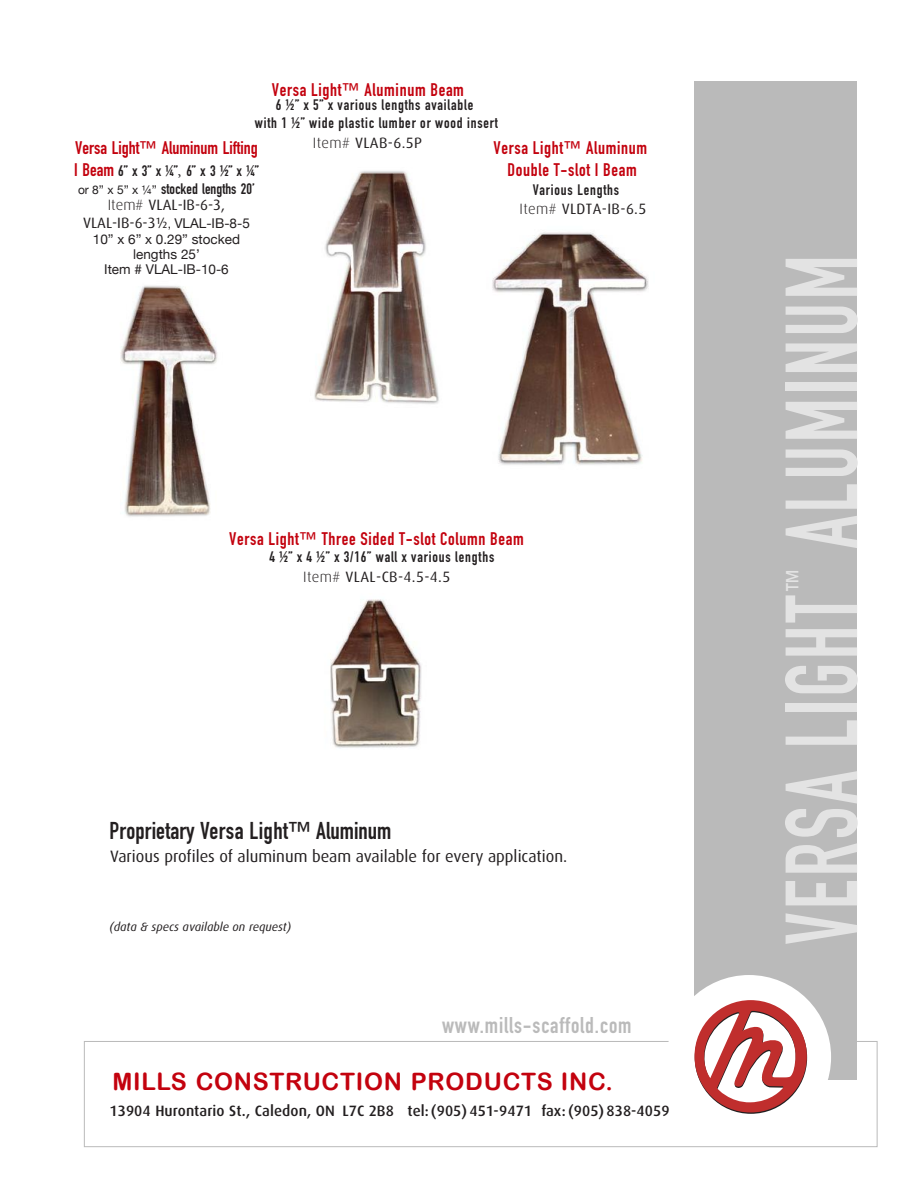
<style>
.page{position:relative;width:918px;height:1188px;background:#fff}
.page>*{position:absolute;margin:0;border:0;box-sizing:border-box;transform-origin:0 0}
.t1{font:100.5px "DIN Engschrift";letter-spacing:.035em;color:#e3e3e3;scale:.8 1}
.t2{font:30px "DIN Engschrift";color:#e3e3e3;scale:.8 1}
.t3{font:24px "DIN Engschrift";letter-spacing:.005em;color:#231f20}
.t4{font:24px "Arial Rounded MT Bold";letter-spacing:.03em;color:#c3020e}
.t5{font:22.5px "DIN Engschrift";letter-spacing:.035em;color:#bababa}
.t6{font:18px/21.6px "DIN Engschrift";letter-spacing:.035em;color:#c3020e;text-align:center}
.t7{font:18px "DIN Engschrift";color:#c3020e}
.t8{font:16.5px "Dax";color:#231f20}
.t9{font:15px/18px "DIN Engschrift";letter-spacing:.055em;color:#231f20;text-align:center}
.t10{font:500 15px "Dax";letter-spacing:.005em;color:#231f20}
.t11{font:15px "Dax";letter-spacing:.025em;color:#231f20}
.t12{font:15px/17.4px "DIN Engschrift";color:#231f20}
.t13{font:15px/18.3px "Dax";color:#231f20;text-align:center}
.t14{font:13.5px/14.7px "Helvetica Neue";color:#231f20;text-align:center}
.t15{font:italic 12px "Dax";color:#231f20}
.s1{font-weight:300}
.s2{font-size:18px;color:#c3020e}
.s3{font-family:"Minion Pro"}
.s4{font-family:"Helvetica Neue";font-size:12px}
.s5{font-family:"Helvetica Neue";font-size:12px;color:#221f20}
.s6{font-family:"Helvetica Neue";font-size:13.5px}
</style>
<div class="page">
<div style="left:84px;top:1041px;width:794px;height:106px;border:1px solid #bababa"></div>
<div style="left:694px;top:81px;width:163px;height:999px;background:#bababa"></div>
<div style="left:667px;top:975px;width:164px;height:164px;background:#fff;border-radius:50%"></div>
<svg style="left:694px;top:1000px;width:113px;height:114px"></svg>
<img style="left:314px;top:171px;width:125px;height:233px">
<img style="left:120px;top:285px;width:97px;height:232px">
<img style="left:330px;top:599px;width:92px;height:149px">
<img style="left:492px;top:232px;width:157px;height:233px">
<p class="t6" style="left:272px;top:78px;width:194px">Versa Light™ Aluminum Beam</p>
<p class="t11" style="left:313px;top:135px;width:111px"><span class="s1">Item#</span> VLAB-6.5P</p>
<p class="t9" style="left:255px;top:96px;width:245px">6 ½” x 5” x various lengths available<br>with 1 ½” wide plastic lumber or wood insert</p>
<p class="t7" style="left:75px;top:137px;width:184px">Versa Light™ Aluminum Lifting</p>
<p class="t12" style="left:74px;top:162px;width:186px"><span class="s2">I Beam</span> 6” x 3” x ¼”<span class="s3">,</span> 6” x 3 ½” x ¼” <span class="s4">or</span> <span class="s5">8” x 5” x ¼”</span> stocked lengths 20’</p>
<p class="t13" style="left:83px;top:196px;width:168px"><span class="s1">Item#</span> VLAL-IB-6-3,<br>VLAL-IB-6-3½<span class="s4">,</span> <span class="s6">VLAL-IB-8-5</span></p>
<p class="t14" style="left:93px;top:233px;width:149px">10” x 6” x 0.29” stocked lengths 25’<br>Item # VLAL-IB-10-6</p>
<p class="t6" style="left:493px;top:137px;width:155px">Versa Light™ Aluminum<br>Double T-slot I Beam</p>
<p class="t11" style="left:520px;top:201px;width:128px"><span class="s1">Item#</span> VLDTA-IB-6.5</p>
<p class="t9" style="left:533px;top:180px;width:88px">Various Lengths</p>
<p class="t6" style="left:229px;top:528px;width:296px">Versa Light™ Three Sided T-slot Column Beam</p>
<p class="t9" style="left:269px;top:547px;width:226px">4 ½” x 4 ½” x 3/16” wall x various lengths</p>
<p class="t11" style="left:303px;top:568px;width:148px"><span class="s1">Item#</span> VLAL-CB-4.5-4.5</p>
<h3 class="t3" style="left:110px;top:817px;width:283px">Proprietary Versa Light™ Aluminum</h3>
<p class="t8" style="left:110px;top:847px;width:459px">Various profiles of aluminum beam available for every application.</p>
<p class="t15" style="left:109px;top:921px;width:183px">(data &amp; specs available on request)</p>
<h3 class="t5" style="left:442px;top:1012px;width:191px">www.mills-scaffold.com</h3>
<h3 class="t4" style="left:112px;top:1067px;width:502px">MILLS CONSTRUCTION PRODUCTS INC.</h3>
<p class="t10" style="left:110px;top:1102px;width:562px">13904 Hurontario St., Caledon, ON L7C 2B8 tel: (905) 451-9471 fax: (905) 838-4059</p>
<h1 class="t1" style="left:763px;top:548px;width:368px;rotate:-90deg">ALUMINUM</h1>
<h2 class="t2" style="left:780px;top:592px;width:31px;rotate:-90deg">™</h2>
<h1 class="t1" style="left:763px;top:945px;width:439px;rotate:-90deg">VERSA LIGHT</h1>
</div>
